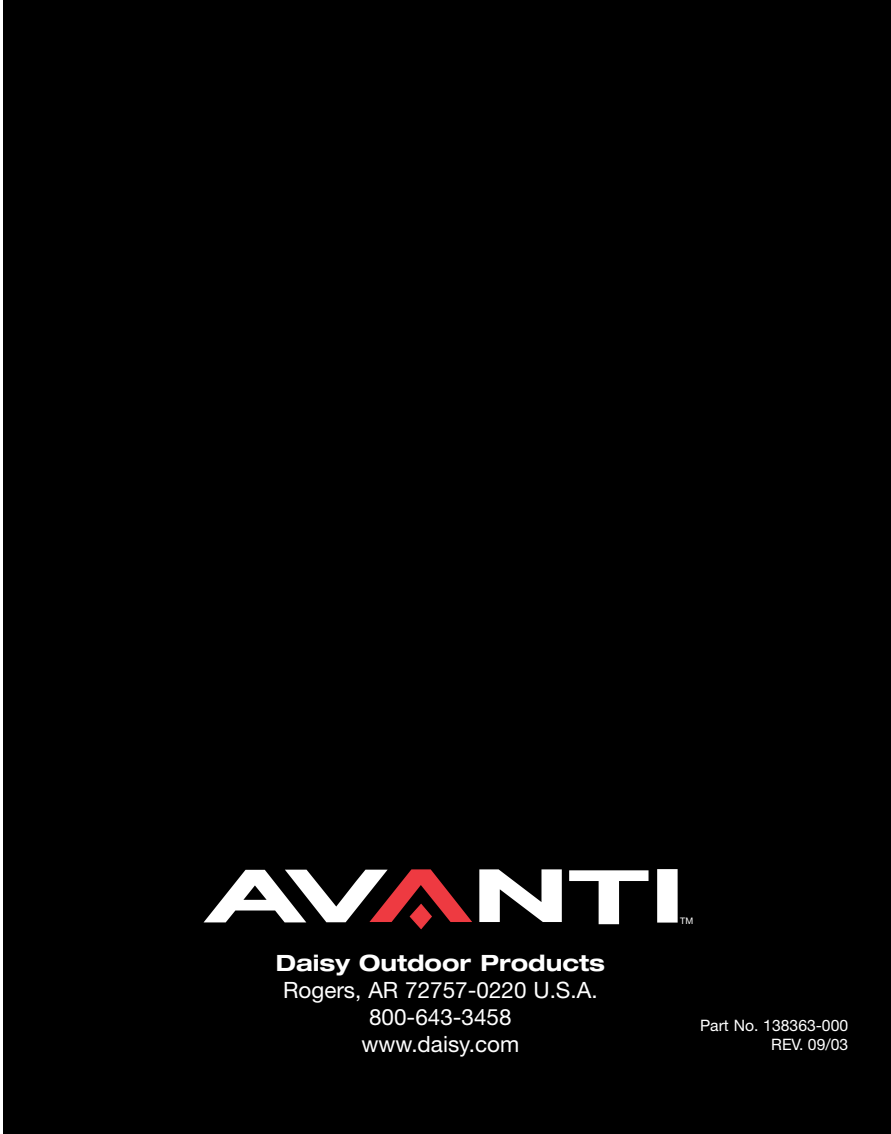
<style>
.page{position:relative;width:891px;height:1134px;background:#fff}
.page>*{position:absolute;margin:0;border:0;box-sizing:border-box;transform-origin:0 0}
.t1{font:22.5px "Helvetica Neue";color:#fff}
.t2{font:700 expanded 22.5px "Helvetica Neue";color:#fff}
.t3{font:15.75px "Helvetica Neue";color:#fff}
.t4{font:9px "Helvetica Neue";color:#fff}
</style>
<div class="page">
<div style="left:3px;top:0;width:888px;height:1133px;background:#000"></div>
<svg style="left:479px;top:869px;width:83px;height:53px"></svg>
<svg style="left:204px;top:869px;width:268px;height:61px"></svg>
<div style="left:657px;top:869px;width:21px;height:54px;background:#fff"></div>
<div style="left:599px;top:872px;width:20px;height:52px;background:#fff"></div>
<div style="left:569px;top:870px;width:80px;height:11px;background:#fff"></div>
<p class="t2" style="left:276px;top:949px;width:331px">Daisy Outdoor Products</p>
<p class="t1" style="left:283px;top:977px;width:316px">Rogers, AR 72757-0220 U.S.A.</p>
<p class="t1" style="left:369px;top:1004px;width:144px">800-643-3458</p>
<p class="t1" style="left:361px;top:1031px;width:159px">www.daisy.com</p>
<p class="t4" style="left:680px;top:915px;width:15px">TM</p>
<p class="t3" style="left:700px;top:1016px;width:150px">Part No. 138363-000</p>
<p class="t3" style="left:771px;top:1035px;width:79px">REV. 09/03</p>
</div>
